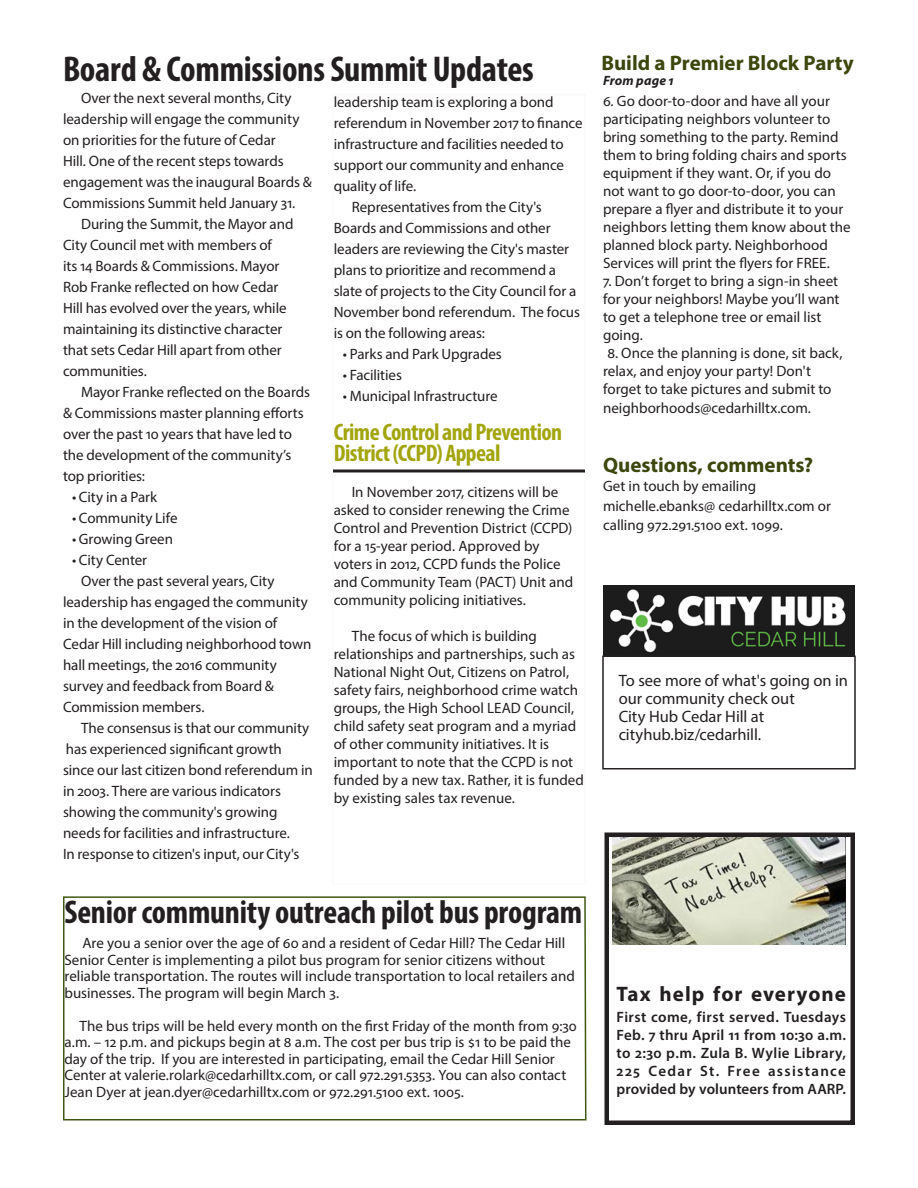
<style>
.page{position:relative;width:918px;height:1188px;background:#fff}
.page>*{position:absolute;margin:0;border:0;box-sizing:border-box;transform-origin:0 0}
.Head_2{font:700 condensed 36px "Myriad Pro";letter-spacing:-.01em;color:#231f20}
.Head_2-2{font:700 condensed 33px "Myriad Pro";letter-spacing:-.005em;color:#231f20}
.NEW_subheadline_16{font:700 condensed 24px/21px "Myriad Pro";letter-spacing:-.025em;color:#a3a50e}
.NEW_body_copy_w__ind{font:700 21px "Myriad Pro";color:#3c470e}
.NEW_body_copy_no_ind{font:700 21px "Myriad Pro";letter-spacing:.05em;color:#231f20}
.NEW_body_copy_no_ind-2{font:16.5px "Myriad Pro";letter-spacing:-.005em;color:#231f20}
.Body_Text{font:15px/21px "Myriad Pro";letter-spacing:-.005em;color:#231f20}
.NEW_body_copy_no_ind-3{font:15px/16.5px "Myriad Pro";color:#231f20}
.NEW_subheadline_16-2{font:15px/18px "Myriad Pro";color:#231f20}
.HLites_text_10_11nor{font:15px/18px "Myriad Pro";color:#231f20}
.NEW_body_copy_no_ind-4{font:600 15px/18px "Myriad Pro";letter-spacing:.02em;color:#231f20;text-align:justify}
.NEW_body_copy_w__ind-2{font:15px/19.5px "Myriad Pro";color:#231f20}
.NEW_body_copy_w__ind-3{font:italic 700 13.5px "Myriad Pro";letter-spacing:.01em;color:#231f20}
</style>
<div class="page">
<img style="left:603px;top:586px;width:252px;height:70px">
<div style="left:604px;top:832px;width:251px;height:293px;border:4px solid #231f20"></div>
<img style="left:612px;top:838px;width:234px;height:107px">
<svg style="left:63px;top:896px;width:524px;height:225px"></svg>
<div style="left:602px;top:656px;width:254px;height:114px;border:2px solid #231f20"></div>
<hr style="left:333px;top:470px;width:252px;height:2px;background:#231f20">
<p class="Head_2" style="left:63px;top:47px;width:472px">Board &amp; Commissions Summit Updates</p>
<p class="Body_Text" style="left:63px;top:87px;width:250px;text-indent:18px">Over the next several months, City leadership will engage the community on priorities for the future of Cedar<br>Hill. One of the recent steps towards engagement was the inaugural Boards &amp; Commissions Summit held January 31.</p>
<p class="Body_Text" style="left:63px;top:213px;width:232px;text-indent:18px">During the Summit, the Mayor and<br>City Council met with members of<br>its 14 Boards &amp; Commissions. Mayor<br>Rob Franke reflected on how Cedar<br>Hill has evolved over the years, while maintaining its distinctive character that sets Cedar Hill apart from other communities.</p>
<p class="Body_Text" style="left:63px;top:381px;width:249px;text-indent:18px">Mayor Franke reflected on the Boards &amp; Commissions master planning efforts over the past 10 years that have led to the development of the community’s top priorities:</p>
<p class="Body_Text" style="left:72px;top:486px;width:87px">• City in a Park</p>
<p class="Body_Text" style="left:72px;top:507px;width:107px">• Community Life</p>
<p class="Body_Text" style="left:72px;top:528px;width:103px">• Growing Green</p>
<p class="Body_Text" style="left:72px;top:549px;width:77px">• City Center</p>
<p class="Body_Text" style="left:63px;top:570px;width:250px;text-indent:18px">Over the past several years, City leadership has engaged the community in the development of the vision of Cedar Hill including neighborhood town hall meetings, the 2016 community survey and feedback from Board &amp; Commission members.</p>
<p class="Body_Text" style="left:81px;top:717px;width:230px">The consensus is that our community</p>
<p class="Body_Text" style="left:63px;top:738px;width:251px">has experienced significant growth since our last citizen bond referendum in</p>
<p class="Body_Text" style="left:63px;top:780px;width:229px">in 2003. There are various indicators showing the community's growing needs for facilities and infrastructure.</p>
<p class="Body_Text" style="left:63px;top:843px;width:238px">In response to citizen's input, our City's</p>
<p class="Body_Text" style="left:334px;top:91px;width:250px">leadership team is exploring a bond referendum in November 2017 to finance infrastructure and facilities needed to support our community and enhance quality of life.</p>
<p class="Body_Text" style="left:334px;top:196px;width:248px;text-indent:18px">Representatives from the City's Boards and Commissions and other leaders are reviewing the City's master plans to prioritize and recommend a slate of projects to the City Council for a November bond referendum. The focus is on the following areas:</p>
<p class="Body_Text" style="left:343px;top:343px;width:161px">• Parks and Park Upgrades</p>
<p class="Body_Text" style="left:343px;top:364px;width:61px">• Facilities</p>
<p class="Body_Text" style="left:343px;top:385px;width:156px">• Municipal Infrastructure</p>
<p class="NEW_subheadline_16" style="left:334px;top:421px;width:230px">Crime Control and Prevention<br>District (CCPD) Appeal</p>
<p class="HLites_text_10_11nor" style="left:334px;top:482px;width:241px;text-indent:18px">In November 2017, citizens will be asked to consider renewing the Crime Control and Prevention District (CCPD) for a 15-year period. Approved by voters in 2012, CCPD funds the Police and Community Team (PACT) Unit and community policing initiatives.</p>
<p class="HLites_text_10_11nor" style="left:334px;top:626px;width:252px;text-indent:18px">The focus of which is building relationships and partnerships, such as National Night Out, Citizens on Patrol, safety fairs, neighborhood crime watch groups, the High School LEAD Council, child safety seat program and a myriad of other community initiatives. It is important to note that the CCPD is not funded by a new tax. Rather, it is funded by existing sales tax revenue.</p>
<p class="Head_2-2" style="left:64px;top:891px;width:519px">Senior community outreach pilot bus program</p>
<p class="NEW_body_copy_no_ind-3" style="left:64px;top:935px;width:512px;text-indent:18px">Are you a senior over the age of 60 and a resident of Cedar Hill? The Cedar Hill Senior Center is implementing a pilot bus program for senior citizens without reliable transportation. The routes will include transportation to local retailers and businesses. The program will begin March 3.</p>
<p class="NEW_body_copy_no_ind-3" style="left:64px;top:1017px;width:514px;text-indent:15px">The bus trips will be held every month on the first Friday of the month from 9:30 a.m. – 12 p.m. and pickups begin at 8 a.m. The cost per bus trip is $1 to be paid the day of the trip. If you are interested in participating, email the Cedar Hill Senior Center at valerie.rolark@cedarhilltx.com, or call 972.291.5353. You can also contact Jean Dyer at jean.dyer@cedarhilltx.com or 972.291.5100 ext. 1005.</p>
<p class="NEW_body_copy_w__ind" style="left:602px;top:49px;width:254px">Build a Premier Block Party</p>
<p class="NEW_body_copy_w__ind-3" style="left:603px;top:72px;width:72px">From page 1</p>
<p class="NEW_subheadline_16-2" style="left:603px;top:91px;width:249px">6. Go door-to-door and have all your participating neighbors volunteer to bring something to the party. Remind them to bring folding chairs and sports equipment if they want. Or, if you do not want to go door-to-door, you can prepare a flyer and distribute it to your neighbors letting them know about the planned block party. Neighborhood Services will print the flyers for FREE.</p>
<p class="NEW_subheadline_16-2" style="left:603px;top:271px;width:238px">7. Don’t forget to bring a sign-in sheet for your neighbors! Maybe you’ll want to get a telephone tree or email list going.</p>
<p class="NEW_subheadline_16-2" style="left:603px;top:343px;width:241px;text-indent:4px">8. Once the planning is done, sit back, relax, and enjoy your party! Don't forget to take pictures and submit to</p>
<p class="NEW_subheadline_16-2" style="left:603px;top:399px;width:210px">neighborhoods@cedarhilltx.com.</p>
<p class="NEW_body_copy_w__ind" style="left:603px;top:451px;width:212px">Questions, comments?</p>
<p class="NEW_body_copy_w__ind-2" style="left:603px;top:476px;width:230px">Get in touch by emailing michelle.ebanks@ cedarhilltx.com or calling 972.291.5100 ext. 1099.</p>
<p class="NEW_body_copy_no_ind-2" style="left:619px;top:671px;width:231px">To see more of what's going on in</p>
<p class="NEW_body_copy_no_ind-2" style="left:619px;top:689px;width:178px">our community check out</p>
<p class="NEW_body_copy_no_ind-2" style="left:619px;top:707px;width:147px">City Hub Cedar Hill at</p>
<p class="NEW_body_copy_no_ind-2" style="left:619px;top:725px;width:144px">cityhub.biz/cedarhill.</p>
<p class="NEW_body_copy_no_ind" style="left:616px;top:980px;width:231px">Tax help for everyone</p>
<p class="NEW_body_copy_no_ind-4" style="left:616px;top:1008px;width:231px">First come, first served. Tuesdays Feb. 7 thru April 11 from 10:30 a.m. to 2:30 p.m. Zula B. Wylie Library,</p>
<p class="NEW_body_copy_no_ind-4" style="left:616px;top:1062px;width:231px">225 Cedar St. Free assistance provided by volunteers from AARP.</p>
</div>
